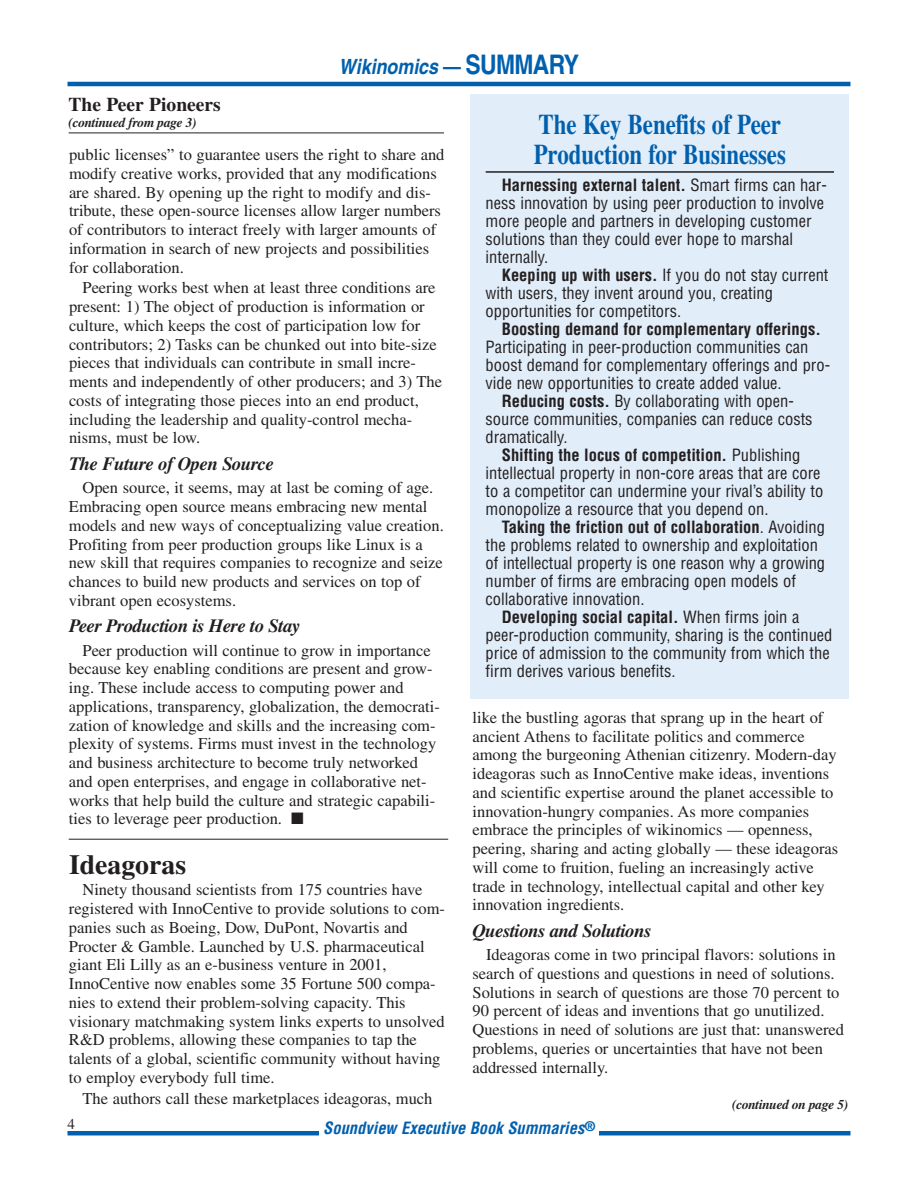
<style>
.page{position:relative;width:918px;height:1188px;background:#fff}
.page>*{position:absolute;margin:0;border:0;box-sizing:border-box;transform-origin:0 0}
.t1{font:700 28.5px/30px "Times";color:#0160ae;scale:.8 1}
.t2{font:700 27.75px "Times";color:#231f20}
.t3{font:italic 700 21px "Helvetica";color:#0160ae;scale:.85 1}
.t4{font:700 19.5px "Times";color:#231f20}
.t5{font:italic 700 18.75px "Times";letter-spacing:-.025em;color:#231f20}
.t6{font:16.5px/18.8px "Times";color:#231f20}
.t7{font:condensed 16.5px/18px "Helvetica";color:#231f20}
.t8{font:700 condensed 16.5px "Helvetica";color:#231f20}
.t9{font:italic 700 condensed 16.5px "Helvetica";color:#0160ae}
.t10{font:15px "Times";color:#231f20}
.t11{font:italic 700 13.5px "Times";letter-spacing:-.025em;color:#231f20}
.s1{font-style:normal}
.s2{font-style:normal;font-size:27px}
.s3{font-weight:700}
.s4{font-weight:400}
</style>
<div class="page">
<hr style="left:68px;top:82px;width:782px;height:4px;background:#0160ae">
<hr style="left:68px;top:1131px;width:782px;height:4px;background:#0160ae">
<hr style="left:69px;top:839px;width:379px;height:1px;background:#231f20">
<div style="left:471px;top:94px;width:378px;height:605px;background:#e1edf8"></div>
<hr style="left:486px;top:171px;width:348px;height:2px;background:#231f20">
<div style="left:319px;top:1118px;width:280px;height:23px;background:#fff"></div>
<hr style="left:69px;top:133px;width:375px;height:1px;background:#231f20">
<p class="t3" style="left:339px;top:59px;width:284px">Wikinomics <span class="s1">—</span> <span class="s2">SUMMARY</span></p>
<h1 class="t1" style="left:534px;top:112px;width:317px">The Key Benefits of Peer<br>Production for Businesses</h1>
<p class="t7" style="left:486px;top:177px;width:343px;text-indent:16px"><span class="s3">Harnessing external talent.</span> Smart firms can har&shy;ness innovation by using peer production to involve more people and partners in developing customer solutions than they could ever hope to marshal internally.</p>
<p class="t7" style="left:486px;top:267px;width:344px;text-indent:16px"><span class="s3">Keeping up with users.</span> If you do not stay current with users, they invent around you, creating opportunities for competitors.</p>
<p class="t8" style="left:502px;top:322px;width:321px">Boosting demand for complementary offerings.</p>
<p class="t7" style="left:486px;top:339px;width:324px">Participating in peer-production communities can</p>
<p class="t7" style="left:486px;top:357px;width:346px">boost demand for complementary offerings and pro-</p>
<p class="t7" style="left:486px;top:375px;width:298px">vide new opportunities to create added value.</p>
<p class="t7" style="left:502px;top:393px;width:294px"><span class="s3">Reducing costs.</span> By collaborating with open-</p>
<p class="t7" style="left:486px;top:411px;width:328px">source communities, companies can reduce costs</p>
<p class="t7" style="left:486px;top:429px;width:83px">dramatically.</p>
<p class="t8" style="left:502px;top:448px;width:300px">Shifting the locus of competition. <span class="s4">Publishing</span></p>
<p class="t7" style="left:486px;top:465px;width:336px">intellectual property in non-core areas that are core</p>
<p class="t7" style="left:486px;top:483px;width:339px">to a competitor can undermine your rival’s ability to</p>
<p class="t7" style="left:486px;top:501px;width:284px">monopolize a resource that you depend on.</p>
<p class="t8" style="left:502px;top:520px;width:325px">Taking the friction out of collaboration<span class="s4">. Avoiding</span></p>
<p class="t7" style="left:486px;top:537px;width:334px">the problems related to ownership and exploitation</p>
<p class="t7" style="left:486px;top:555px;width:341px">of intellectual property is one reason why a growing</p>
<p class="t7" style="left:486px;top:573px;width:312px">number of firms are embracing open models of</p>
<p class="t7" style="left:486px;top:591px;width:160px">collaborative innovation.</p>
<p class="t8" style="left:502px;top:610px;width:299px">Developing social capital. <span class="s4">When firms join a</span></p>
<p class="t7" style="left:486px;top:627px;width:348px">peer-production community, sharing is the continued</p>
<p class="t7" style="left:486px;top:645px;width:346px">price of admission to the community from which the</p>
<p class="t7" style="left:486px;top:663px;width:191px">firm derives various benefits.</p>
<p class="t4" style="left:69px;top:97px;width:154px">The Peer Pioneers</p>
<p class="t11" style="left:69px;top:118px;width:130px">(continued from page 3)</p>
<p class="t6" style="left:69px;top:147px;width:377px">public licenses” to guarantee users the right to share and modify creative works, provided that any modifications are shared. By opening up the right to modify and dis&shy;tribute, these open-source licenses allow larger numbers of contributors to interact freely with larger amounts of information in search of new projects and possibilities for collaboration.</p>
<p class="t6" style="left:69px;top:280px;width:375px;text-indent:14px">Peering works best when at least three conditions are present: 1) The object of production is information or culture, which keeps the cost of participation low for contributors; 2) Tasks can be chunked out into bite-size pieces that individuals can contribute in small incre&shy;ments and independently of other producers; and 3) The costs of integrating those pieces into an end product, including the leadership and quality-control mecha&shy;nisms, must be low.</p>
<p class="t5" style="left:69px;top:457px;width:207px">The Future of Open Source</p>
<p class="t6" style="left:69px;top:480px;width:376px;text-indent:14px">Open source, it seems, may at last be coming of age.<br>Embracing open source means embracing new mental models and new ways of conceptualizing value creation.<br>Profiting from peer production groups like Linux is a new skill that requires companies to recognize and seize chances to build new products and services on top of vibrant open ecosystems.</p>
<p class="t5" style="left:69px;top:619px;width:233px">Peer Production is Here to Stay</p>
<p class="t6" style="left:69px;top:642px;width:372px;text-indent:14px">Peer production will continue to grow in importance because key enabling conditions are present and grow&shy;ing. These include access to computing power and applications, transparency, globalization, the democrati&shy;zation of knowledge and skills and the increasing com&shy;plexity of systems. Firms must invest in the technology and business architecture to become truly networked and open enterprises, and engage in collaborative net&shy;works that help build the culture and strategic capabili&shy;ties to leverage peer production. ■</p>
<h2 class="t2" style="left:69px;top:855px;width:119px">Ideagoras</h2>
<p class="t6" style="left:69px;top:882px;width:378px;text-indent:14px">Ninety thousand scientists from 175 countries have registered with InnoCentive to provide solutions to com&shy;panies such as Boeing, Dow, DuPont, Novartis and Procter &amp; Gamble. Launched by U.S. pharmaceutical giant Eli Lilly as an e-business venture in 2001, InnoCentive now enables some 35 Fortune 500 compa&shy;nies to extend their problem-solving capacity. This visionary matchmaking system links experts to unsolved R&amp;D problems, allowing these companies to tap the talents of a global, scientific community without having to employ everybody full time.</p>
<p class="t6" style="left:82px;top:1090px;width:352px">The authors call these marketplaces ideagoras, much</p>
<p class="t6" style="left:473px;top:709px;width:367px">like the bustling agoras that sprang up in the heart of ancient Athens to facilitate politics and commerce among the burgeoning Athenian citizenry. Modern-day ideagoras such as InnoCentive make ideas, inventions and scientific expertise around the planet accessible to innovation-hungry companies. As more companies embrace the principles of wikinomics — openness, peering, sharing and acting globally — these ideagoras will come to fruition, fueling an increasingly active trade in technology, intellectual capital and other key innovation ingredients.</p>
<p class="t5" style="left:472px;top:924px;width:181px">Questions and Solutions</p>
<p class="t6" style="left:472px;top:947px;width:373px;text-indent:14px">Ideagoras come in two principal flavors: solutions in search of questions and questions in need of solutions.<br>Solutions in search of questions are those 70 percent to 90 percent of ideas and inventions that go unutilized.<br>Questions in need of solutions are just that: unanswered problems, queries or uncertainties that have not been addressed internally.</p>
<p class="t11" style="left:732px;top:1099px;width:118px">(continued on page 5)</p>
<p class="t10" style="left:68px;top:1118px;width:9px">4</p>
<p class="t9" style="left:323px;top:1121px;width:273px">Soundview Executive Book Summaries<sup>®</sup></p>
</div>
